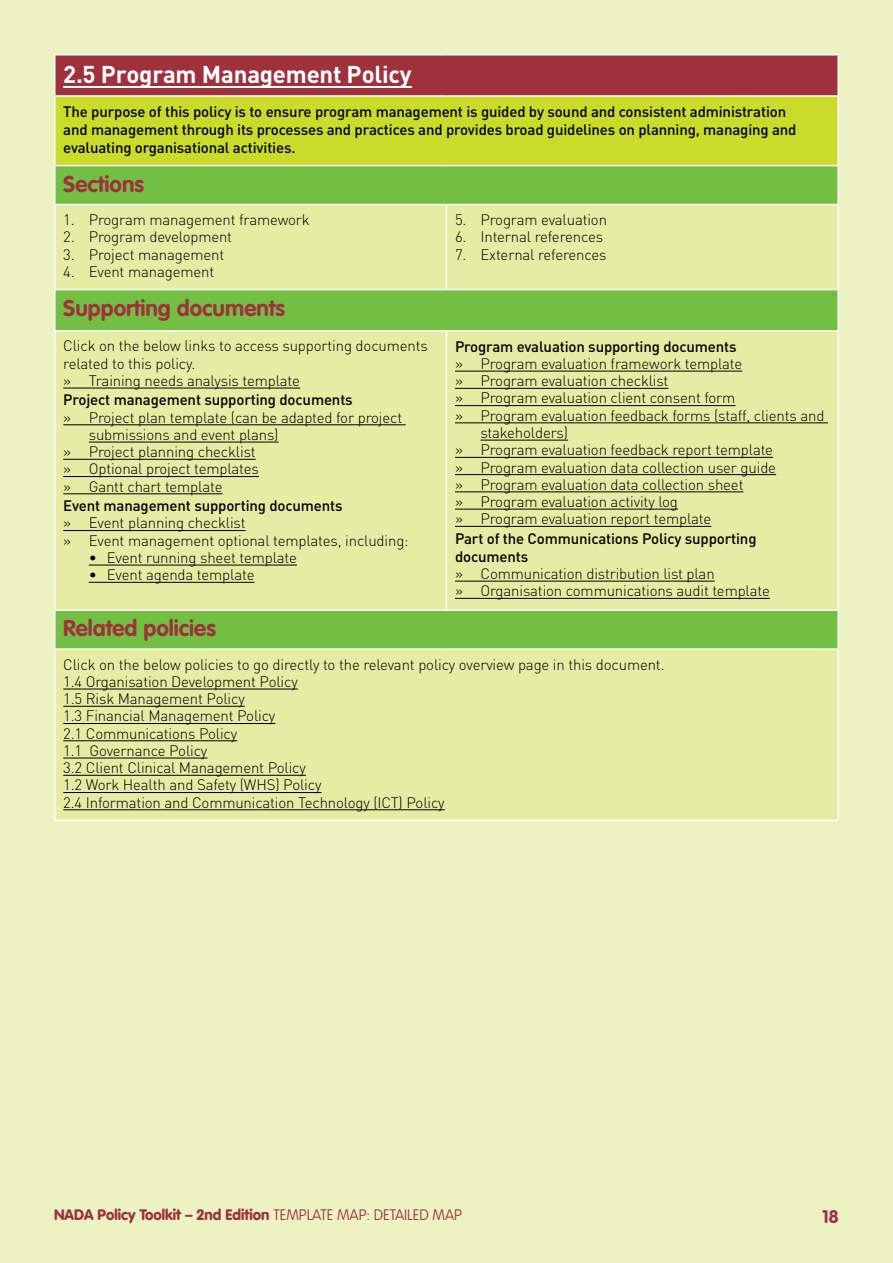
<style>
.page{position:relative;width:893px;height:1263px;background:#edf2c2}
.page>*{position:absolute;margin:0;border:0;box-sizing:border-box;transform-origin:0 0}
.TABLE_Head_A{font:700 24px "DIN";letter-spacing:-.01em;color:#fff}
.Head_C{font:700 22.5px "VAG Rounded";color:#9f313d}
.Head_B{font:700 18px "VAG Rounded";color:#9f313d}
.Table_Light{font:300 15px/17.2px "DIN";letter-spacing:-.01em;color:#000}
.Table_bold_paragraph{font:500 15px/18px "DIN";letter-spacing:-.01em;color:#000}
.Head_B-2{font:900 15px "VAG Rounded";color:#9f313d}
.s1{font-weight:100}
</style>
<div class="page">
<div style="left:55px;top:55px;width:783px;height:41px;background:#9f313d"></div>
<div style="left:55px;top:96px;width:783px;height:70px;background:#cbdb2a"></div>
<div style="left:56px;top:166px;width:781px;height:38px;background:#72bf44"></div>
<svg style="left:56px;top:206px;width:781px;height:613px;fill:#e6eca4"></svg>
<hr style="left:54px;top:54px;width:392px;height:2px;background:#fff">
<hr style="left:54px;top:55px;width:2px;height:40px;background:#fff">
<hr style="left:446px;top:54px;width:393px;height:2px;background:#fff">
<hr style="left:837px;top:55px;width:2px;height:40px;background:#fff">
<hr style="left:54px;top:95px;width:392px;height:2px;background:#fff">
<hr style="left:54px;top:97px;width:2px;height:68px;background:#fff">
<hr style="left:446px;top:95px;width:393px;height:2px;background:#fff">
<hr style="left:837px;top:97px;width:2px;height:68px;background:#fff">
<hr style="left:54px;top:165px;width:392px;height:1px;background:#fff">
<hr style="left:54px;top:166px;width:2px;height:38px;background:#fff">
<hr style="left:446px;top:165px;width:393px;height:1px;background:#fff">
<hr style="left:837px;top:166px;width:2px;height:38px;background:#fff">
<hr style="left:54px;top:204px;width:392px;height:1px;background:#fff">
<hr style="left:446px;top:204px;width:393px;height:1px;background:#fff">
<hr style="left:54px;top:289px;width:392px;height:1px;background:#fff">
<hr style="left:54px;top:290px;width:2px;height:40px;background:#fff">
<hr style="left:446px;top:289px;width:393px;height:1px;background:#fff">
<hr style="left:837px;top:290px;width:2px;height:40px;background:#fff">
<hr style="left:54px;top:330px;width:392px;height:2px;background:#fff">
<hr style="left:446px;top:330px;width:393px;height:2px;background:#fff">
<hr style="left:54px;top:609px;width:392px;height:2px;background:#fff">
<hr style="left:54px;top:611px;width:2px;height:37px;background:#fff">
<hr style="left:446px;top:609px;width:393px;height:2px;background:#fff">
<hr style="left:837px;top:611px;width:2px;height:37px;background:#fff">
<hr style="left:54px;top:648px;width:392px;height:2px;background:#fff">
<hr style="left:446px;top:648px;width:393px;height:2px;background:#fff">
<hr style="left:54px;top:820px;width:392px;height:1px;background:#fff">
<hr style="left:446px;top:820px;width:393px;height:1px;background:#fff">
<hr style="left:54px;top:205px;width:2px;height:84px;background:#fff">
<hr style="left:446px;top:205px;width:1px;height:84px;background:#fff">
<hr style="left:837px;top:205px;width:2px;height:84px;background:#fff">
<hr style="left:54px;top:332px;width:2px;height:277px;background:#fff">
<hr style="left:446px;top:332px;width:1px;height:277px;background:#fff">
<hr style="left:837px;top:332px;width:2px;height:277px;background:#fff">
<hr style="left:54px;top:650px;width:2px;height:170px;background:#fff">
<hr style="left:837px;top:650px;width:2px;height:170px;background:#fff">
<hr style="left:63px;top:388px;width:237px;height:1px;background:#000">
<hr style="left:63px;top:424px;width:343px;height:1px;background:#000">
<hr style="left:89px;top:442px;width:190px;height:1px;background:#000">
<hr style="left:63px;top:459px;width:193px;height:1px;background:#000">
<hr style="left:63px;top:476px;width:196px;height:1px;background:#000">
<hr style="left:63px;top:493px;width:160px;height:1px;background:#000">
<hr style="left:63px;top:530px;width:183px;height:1px;background:#000">
<hr style="left:89px;top:565px;width:208px;height:1px;background:#000">
<hr style="left:89px;top:582px;width:166px;height:1px;background:#000">
<hr style="left:455px;top:371px;width:287px;height:1px;background:#000">
<hr style="left:455px;top:388px;width:213px;height:1px;background:#000">
<hr style="left:455px;top:405px;width:280px;height:1px;background:#000">
<hr style="left:455px;top:423px;width:373px;height:1px;background:#000">
<hr style="left:480px;top:440px;width:88px;height:1px;background:#000">
<hr style="left:455px;top:457px;width:318px;height:1px;background:#000">
<hr style="left:455px;top:474px;width:321px;height:1px;background:#000">
<hr style="left:455px;top:492px;width:288px;height:1px;background:#000">
<hr style="left:455px;top:509px;width:223px;height:1px;background:#000">
<hr style="left:455px;top:526px;width:256px;height:1px;background:#000">
<hr style="left:455px;top:581px;width:260px;height:1px;background:#000">
<hr style="left:455px;top:598px;width:315px;height:1px;background:#000">
<hr style="left:63px;top:689px;width:235px;height:1px;background:#000">
<hr style="left:63px;top:706px;width:182px;height:1px;background:#000">
<hr style="left:63px;top:723px;width:212px;height:1px;background:#000">
<hr style="left:63px;top:740px;width:174px;height:1px;background:#000">
<hr style="left:63px;top:758px;width:144px;height:1px;background:#000">
<hr style="left:63px;top:775px;width:243px;height:1px;background:#000">
<hr style="left:63px;top:792px;width:259px;height:1px;background:#000">
<hr style="left:63px;top:809px;width:382px;height:1px;background:#000">
<hr style="left:63px;top:87px;width:349px;height:1px;background:#fff">
<p class="TABLE_Head_A" style="left:63px;top:59px;width:350px">2.5 Program Management Policy</p>
<p class="Table_bold_paragraph" style="left:63px;top:102px;width:735px">The purpose of this policy is to ensure program management is guided by sound and consistent administration and management through its processes and practices and provides broad guidelines on planning, managing and evaluating organisational activities.</p>
<p class="Head_C" style="left:63px;top:171px;width:82px">Sections</p>
<p class="Table_Light" style="left:63px;top:211px;width:248px">1. Program management framework</p>
<p class="Table_Light" style="left:63px;top:228px;width:170px">2. Program development</p>
<p class="Table_Light" style="left:63px;top:245px;width:163px">3. Project management</p>
<p class="Table_Light" style="left:63px;top:263px;width:152px">4. Event management</p>
<p class="Table_Light" style="left:455px;top:211px;width:154px">5. Program evaluation</p>
<p class="Table_Light" style="left:455px;top:228px;width:150px">6. Internal references</p>
<p class="Table_Light" style="left:455px;top:245px;width:153px">7. External references</p>
<p class="Head_C" style="left:63px;top:295px;width:223px">Supporting documents</p>
<p class="Table_Light" style="left:63px;top:337px;width:366px">Click on the below links to access supporting documents related to this policy.</p>
<p class="Table_Light" style="left:63px;top:372px;width:238px">» Training needs analysis template</p>
<p class="Table_bold_paragraph" style="left:63px;top:390px;width:291px">Project management supporting documents</p>
<p class="Table_Light" style="left:89px;top:408px;width:315px;text-indent:-26px">» Project plan template (can be adapted for project submissions and event plans)</p>
<p class="Table_Light" style="left:63px;top:443px;width:194px">» Project planning checklist</p>
<p class="Table_Light" style="left:63px;top:460px;width:197px">» Optional project templates</p>
<p class="Table_Light" style="left:63px;top:477px;width:161px">» Gantt chart template</p>
<p class="Table_bold_paragraph" style="left:63px;top:496px;width:281px">Event management supporting documents</p>
<p class="Table_Light" style="left:63px;top:514px;width:184px">» Event planning checklist</p>
<p class="Table_Light" style="left:63px;top:531px;width:347px">» Event management optional templates, including:</p>
<p class="Table_Light" style="left:89px;top:549px;width:210px">• Event running sheet template</p>
<p class="Table_Light" style="left:89px;top:566px;width:167px">• Event agenda template</p>
<p class="Table_bold_paragraph" style="left:455px;top:337px;width:283px">Program evaluation supporting documents</p>
<p class="Table_Light" style="left:455px;top:355px;width:289px">» Program evaluation framework template</p>
<p class="Table_Light" style="left:455px;top:372px;width:215px">» Program evaluation checklist</p>
<p class="Table_Light" style="left:455px;top:389px;width:282px">» Program evaluation client consent form</p>
<p class="Table_Light" style="left:480px;top:407px;width:345px;text-indent:-26px">» Program evaluation feedback forms (staff, clients and stakeholders)</p>
<p class="Table_Light" style="left:455px;top:441px;width:320px">» Program evaluation feedback report template</p>
<p class="Table_Light" style="left:455px;top:458px;width:323px">» Program evaluation data collection user guide</p>
<p class="Table_Light" style="left:455px;top:476px;width:290px">» Program evaluation data collection sheet</p>
<p class="Table_Light" style="left:455px;top:493px;width:225px">» Program evaluation activity log</p>
<p class="Table_Light" style="left:455px;top:510px;width:258px">» Program evaluation report template</p>
<p class="Table_bold_paragraph" style="left:455px;top:529px;width:303px">Part of the Communications Policy supporting documents</p>
<p class="Table_Light" style="left:455px;top:565px;width:261px">» Communication distribution list plan</p>
<p class="Table_Light" style="left:455px;top:582px;width:316px">» Organisation communications audit template</p>
<p class="Head_C" style="left:63px;top:615px;width:154px">Related policies</p>
<p class="Table_Light" style="left:63px;top:655px;width:603px">Click on the below policies to go directly to the relevant policy overview page in this document.</p>
<p class="Table_Light" style="left:63px;top:673px;width:236px">1.4 Organisation Development Policy</p>
<p class="Table_Light" style="left:63px;top:690px;width:183px">1.5 Risk Management Policy</p>
<p class="Table_Light" style="left:63px;top:707px;width:214px">1.3 Financial Management Policy</p>
<p class="Table_Light" style="left:63px;top:724px;width:176px">2.1 Communications Policy</p>
<p class="Table_Light" style="left:63px;top:742px;width:146px">1.1 Governance Policy</p>
<p class="Table_Light" style="left:63px;top:759px;width:244px">3.2 Client Clinical Management Policy</p>
<p class="Table_Light" style="left:63px;top:776px;width:260px">1.2 Work Health and Safety (WHS) Policy</p>
<p class="Table_Light" style="left:63px;top:793px;width:383px">2.4 Information and Communication Technology (ICT) Policy</p>
<p class="Head_B-2" style="left:54px;top:1206px;width:410px">NADA Policy Toolkit – 2nd Edition <span class="s1">TEMPLATE MAP: DETAILED MAP</span></p>
<p class="Head_B" style="left:822px;top:1206px;width:18px">18</p>
</div>
